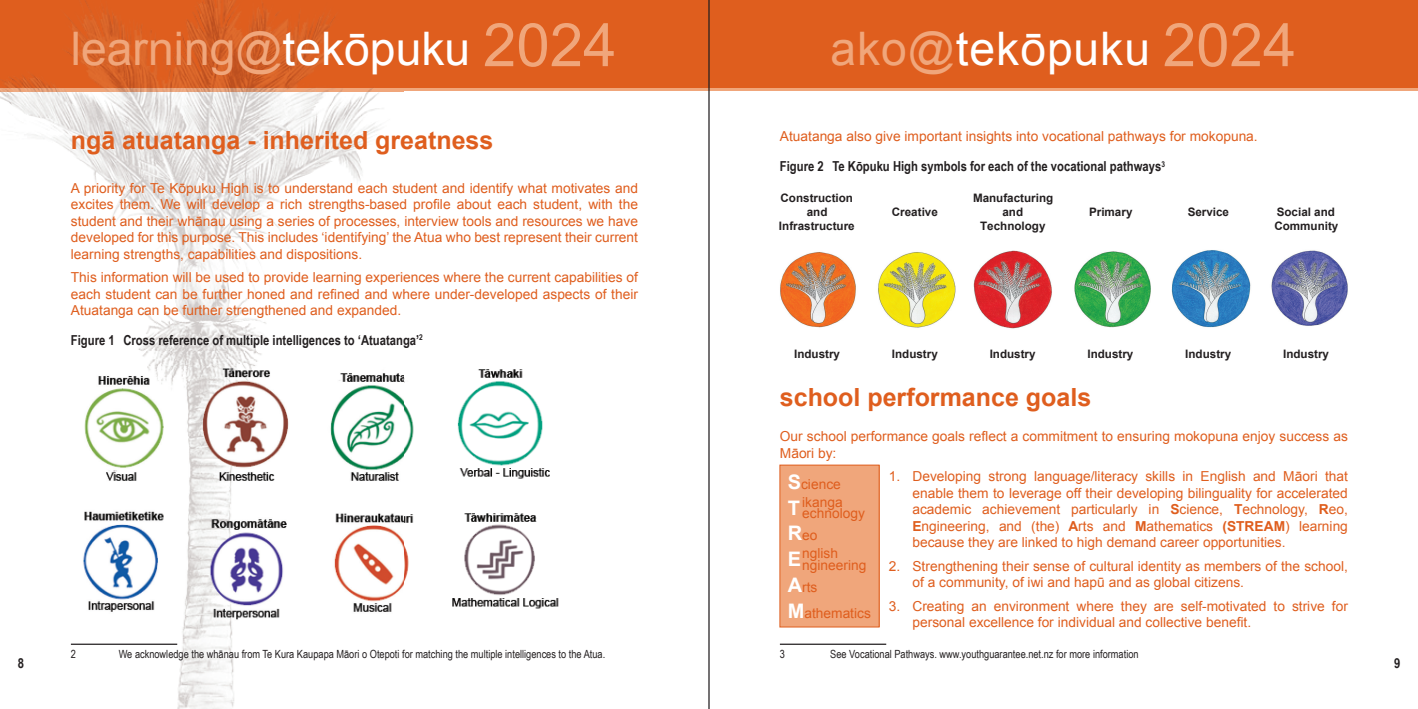
<style>
.page{position:relative;width:1418px;height:709px;background:#fff}
.page>*{position:absolute;margin:0;border:0;box-sizing:border-box;transform-origin:0 0}
.t1{font:46.25px "Arial";color:#f0a67b}
.t2{font:46.25px "Arial";letter-spacing:.02em;color:#fff}
.t3{font:700 25px "Arial";color:#df5e1e}
.t4{font:700 20px "Arial";color:#fff}
.t5{font:13.75px/16.5px "Arial";color:#df5e1e}
.t6{font:700 13.75px "Arial Narrow";color:#231f20}
.t7{font:700 11.62px/14.2px "Arial";color:#231f20;text-align:center}
.t8{font:11.25px "Arial Narrow";color:#231f20}
.s1{color:#fff}
.s2{font-size:60px}
.s3{color:#f0a67b}
.s4{font-size:60px;color:#f0a67b}
.s5{font-weight:700}
.s6{font-weight:700;font-size:20px;color:#fff}
</style>
<div class="page">
<div style="left:0;top:0;width:1417px;height:89px;background:#df5e1e"></div>
<hr style="left:0;top:88px;width:1417px;height:3px;background:#f0a67b">
<img style="left:0;top:0;width:404px;height:709px">
<hr style="left:71px;top:643px;width:106px;height:2px;background:#231f20">
<img style="left:71px;top:359px;width:488px;height:270px">
<hr style="left:780px;top:643px;width:106px;height:2px;background:#231f20">
<div style="left:780px;top:465px;width:99px;height:162px;background:#f0a67b"></div>
<div style="left:779px;top:464px;width:100px;height:163px;border:1px solid #df5e1e"></div>
<img style="left:780px;top:252px;width:76px;height:76px">
<img style="left:878px;top:252px;width:78px;height:76px">
<img style="left:973px;top:250px;width:79px;height:79px">
<img style="left:1074px;top:251px;width:77px;height:77px">
<img style="left:1171px;top:250px;width:80px;height:78px">
<img style="left:1271px;top:250px;width:77px;height:76px">
<hr style="left:708px;top:0;width:1px;height:709px;background:#231f20">
<h1 class="t1" style="left:71px;top:23px;width:547px">learning@<span class="s1">tekōpuku</span> <span class="s2">2024</span></h1>
<h1 class="t2" style="left:830px;top:23px;width:467px"><span class="s3">ako@</span>tekōpuku <span class="s4">2024</span></h1>
<h2 class="t3" style="left:71px;top:127px;width:424px">ngā atuatanga - inherited greatness</h2>
<p class="t5" style="left:71px;top:179px;width:568px;text-align:justify">A priority for Te Kōpuku High is to understand each student and identify what motivates and excites them. We will develop a rich strengths-based profile about each student, with the student and their whānau using a series of processes, interview tools and resources we have developed for this purpose. This includes ‘identifying’ the Atua who best represent their current learning strengths, capabilities and dispositions.</p>
<p class="t5" style="left:71px;top:269px;width:568px;text-align:justify">This information will be used to provide learning experiences where the current capabilities of each student can be further honed and refined and where under-developed aspects of their Atuatanga can be further strengthened and expanded.</p>
<p class="t6" style="left:71px;top:331px;width:353px">Figure 1 Cross reference of multiple intelligences to ‘Atuatanga’<sup>2</sup></p>
<p class="t5" style="left:780px;top:128px;width:479px">Atuatanga also give important insights into vocational pathways for mokopuna.</p>
<p class="t6" style="left:780px;top:158px;width:386px">Figure 2 Te Kōpuku High symbols for each of the vocational pathways<sup>3</sup></p>
<p class="t7" style="left:779px;top:190px;width:77px">Construction and<br>Infrastructure</p>
<p class="t7" style="left:891px;top:205px;width:47px">Creative</p>
<p class="t7" style="left:973px;top:190px;width:82px">Manufacturing and<br>Technology</p>
<p class="t7" style="left:1089px;top:205px;width:45px">Primary</p>
<p class="t7" style="left:1187px;top:205px;width:43px">Service</p>
<p class="t7" style="left:1274px;top:205px;width:66px;text-align:left">Social and<br>Community</p>
<p class="t7" style="left:794px;top:346px;width:47px">Industry</p>
<p class="t7" style="left:891px;top:346px;width:47px">Industry</p>
<p class="t7" style="left:989px;top:346px;width:47px">Industry</p>
<p class="t7" style="left:1087px;top:346px;width:47px">Industry</p>
<p class="t7" style="left:1185px;top:346px;width:47px">Industry</p>
<p class="t7" style="left:1282px;top:346px;width:47px">Industry</p>
<h2 class="t3" style="left:780px;top:384px;width:313px">school performance goals</h2>
<p class="t5" style="left:780px;top:428px;width:569px">Our school performance goals reflect a commitment to ensuring mokopuna enjoy success as<br>Māori by:</p>
<p class="t5" style="left:912px;top:468px;width:437px;text-align:justify;text-indent:-24px">1. Developing strong language/literacy skills in English and Māori that enable them to leverage off their developing bilinguality for accelerated academic achievement particularly in <span class="s5">S</span>cience, <span class="s5">T</span>echnology, <span class="s5">R</span>eo, <span class="s5">E</span>ngineering, and (the) <span class="s5">A</span>rts and <span class="s5">M</span>athematics <span class="s5">(STREAM</span>) learning because they are linked to high demand career opportunities.</p>
<p class="t5" style="left:912px;top:558px;width:437px;text-indent:-24px">2. Strengthening their sense of cultural identity as members of the school, of a community, of iwi and hapū and as global citizens.</p>
<p class="t5" style="left:912px;top:598px;width:437px;text-indent:-24px">3. Creating an environment where they are self-motivated to strive for personal excellence for individual and collective benefit.</p>
<p class="t5" style="left:787px;top:475px;width:55px"><span class="s6">S</span>cience</p>
<h3 class="t4" style="left:787px;top:496px;width:14px">T</h3>
<p class="t5" style="left:787px;top:527px;width:31px"><span class="s6">R</span>eo</p>
<h3 class="t4" style="left:787px;top:548px;width:15px">E</h3>
<p class="t5" style="left:787px;top:574px;width:85px;line-height:25.9px"><span class="s6">A</span>rts<br><span class="s6">M</span>athematics</p>
<p class="t5" style="left:802px;top:496px;width:64px;line-height:11.4px">ikanga echnology</p>
<p class="t5" style="left:802px;top:548px;width:66px;line-height:11.4px">nglish ngineering</p>
<p class="t8" style="left:71px;top:647px;width:7px">2</p>
<p class="t8" style="left:119px;top:647px;width:488px">We acknowledge the whānau from Te Kura Kaupapa Māori o Otepoti for matching the multiple intelligences to the Atua.</p>
<p class="t8" style="left:780px;top:647px;width:7px">3</p>
<p class="t8" style="left:830px;top:647px;width:310px">See Vocational Pathways. www.youthguarantee.net.nz for more information</p>
<p class="t6" style="left:18px;top:654px;width:8px">8</p>
<p class="t6" style="left:1393px;top:654px;width:8px">9</p>
</div>
